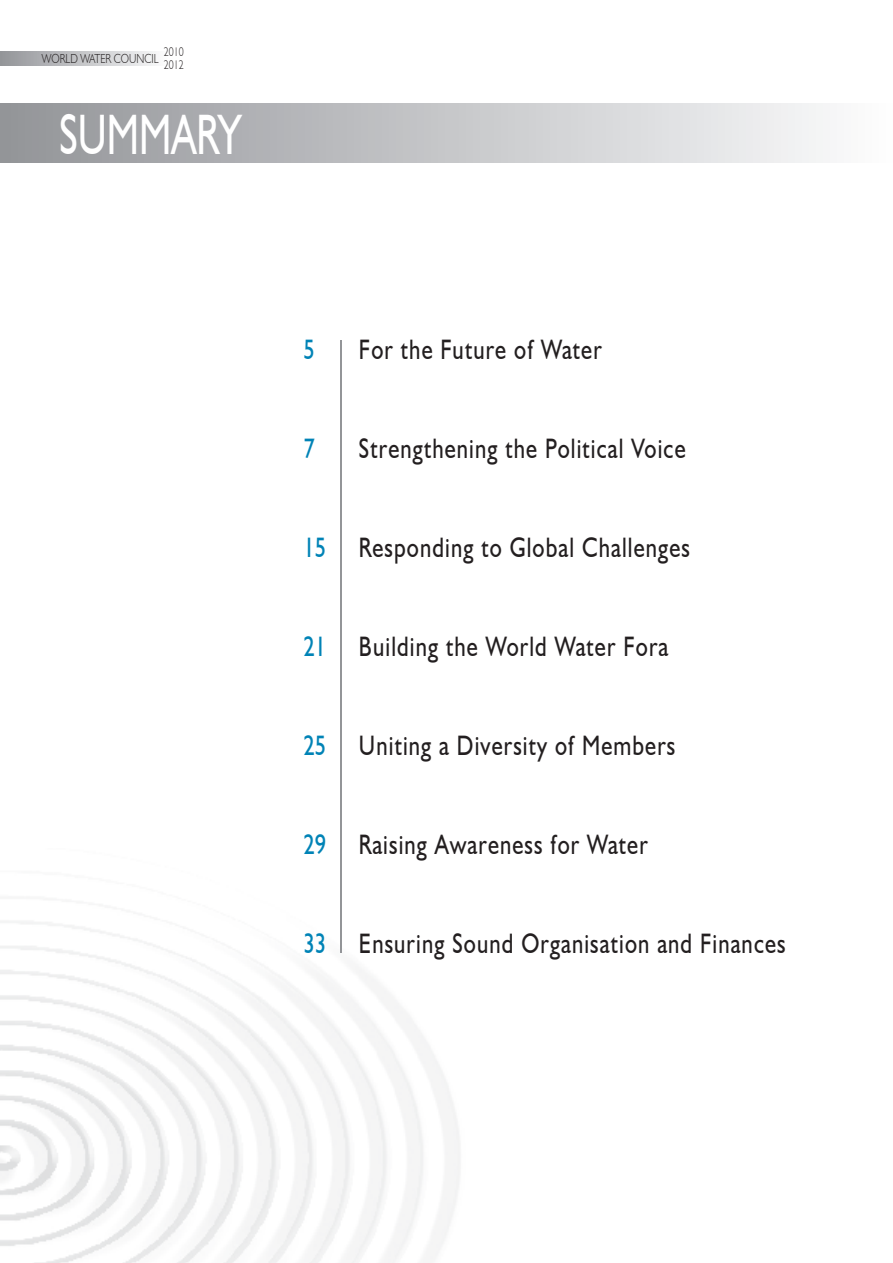
<style>
.page{position:relative;width:893px;height:1263px;background:#fff}
.page>*{position:absolute;margin:0;border:0;box-sizing:border-box;transform-origin:0 0}
.t1{font:57px "Humanist 521 BT";color:#fff;scale:.7 1}
.t2{font:28.2px "Humanist 521 BT";letter-spacing:.05em;color:#231f20;scale:.8 1}
.t3{font:28.2px "Humanist 521 BT";color:#0083b6;scale:.8 1}
.t4{font:300 13.05px "Humanist 521 BT";color:#231f20;scale:.79 1}
.t5{font:300 12.45px/13.2px "Humanist 521 BT";color:#231f20;scale:.79 1}
.s1{color:#0083b6}
</style>
<div class="page">
<img style="left:0;top:921px;width:460px;height:342px">
<svg style="left:0;top:51px;width:155px;height:15px;background:#c2c3c6"></svg>
<div style="left:0;top:103px;width:893px;height:60px;background:linear-gradient(to right,#929398,#fcfcfd)"></div>
<hr style="left:340px;top:340px;width:2px;height:612px;background:#939598">
<p class="t4" style="left:42px;top:50px;width:149px">WORLD WATER COUNCIL</p>
<p class="t5" style="left:164px;top:45px;width:27px">2010<br>2012</p>
<h1 class="t1" style="left:60px;top:99px;width:262px">SUMMARY</h1>
<p class="t3" style="left:303px;top:332px;width:16px">5</p>
<p class="t2" style="left:359px;top:332px;width:305px">For the Future of Water</p>
<p class="t3" style="left:303px;top:431px;width:16px">7</p>
<p class="t2" style="left:359px;top:431px;width:410px">Strengthening the Political Voice</p>
<p class="t2" style="left:303px;top:530px;width:485px"><span class="s1">15</span> Responding to Global Challenges</p>
<p class="t2" style="left:303px;top:629px;width:458px"><span class="s1">21</span> Building the World Water Fora</p>
<p class="t2" style="left:303px;top:728px;width:466px"><span class="s1">25</span> Uniting a Diversity of Members</p>
<p class="t2" style="left:303px;top:827px;width:432px"><span class="s1">29</span> Raising Awareness for Water</p>
<p class="t2" style="left:303px;top:926px;width:604px"><span class="s1">33</span> Ensuring Sound Organisation and Finances</p>
</div>
